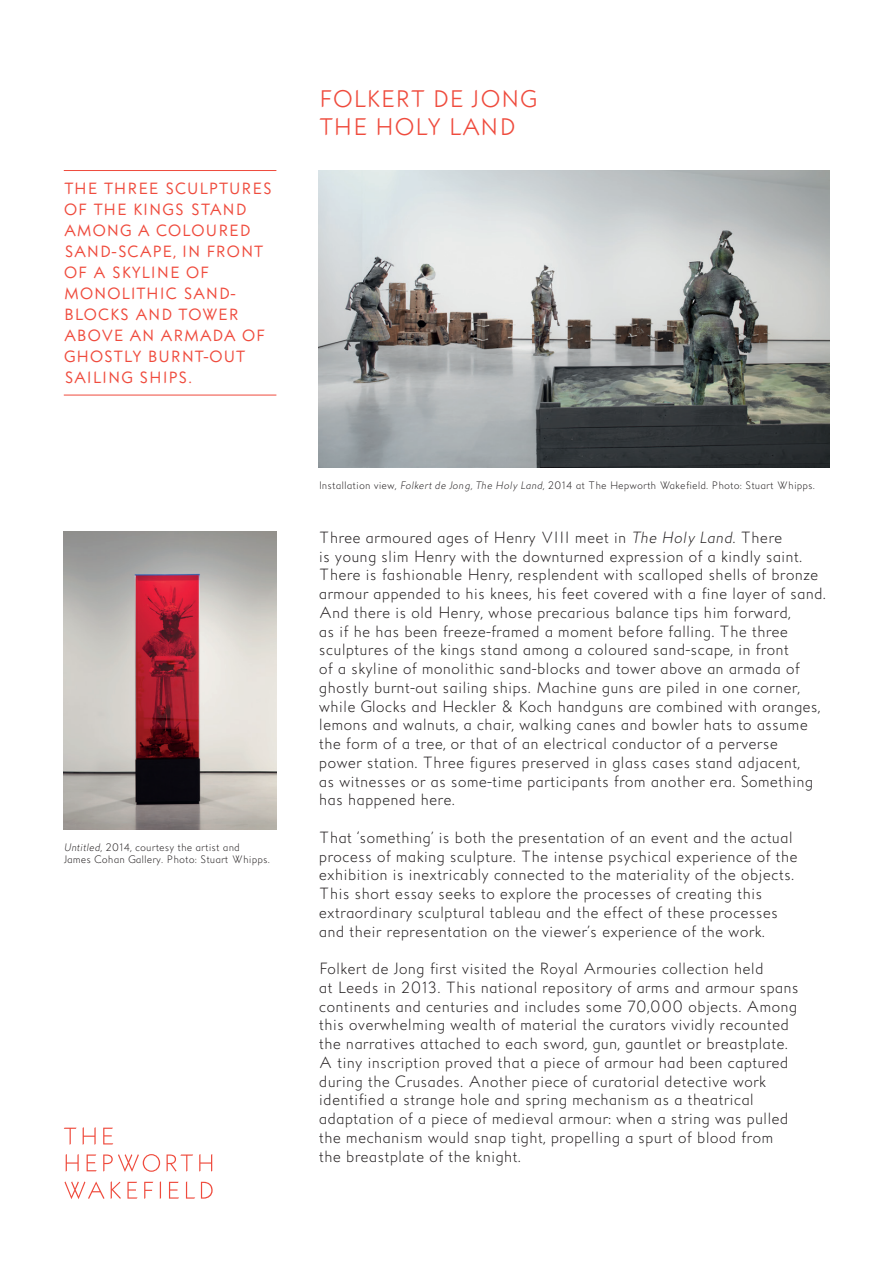
<style>
.page{position:relative;width:893px;height:1263px;background:#fff}
.page>*{position:absolute;margin:0;border:0;box-sizing:border-box;transform-origin:0 0}
.t1{font:500 23.25px "Hepworth";color:#ef4b3d}
.t2{font:15.75px/18.8px "Hepworth";color:#231f20}
.t3{font:700 15.75px/21px "Hepworth";color:#ef4b3d}
.t4{font:10.5px/12.6px "Hepworth";color:#231f20}
.s1{font-style:italic}
</style>
<div class="page">
<svg style="left:64px;top:1128px;width:13px;height:17px"></svg>
<svg style="left:83px;top:1127px;width:13px;height:18px"></svg>
<svg style="left:103px;top:1128px;width:10px;height:16px"></svg>
<svg style="left:66px;top:1154px;width:13px;height:17px"></svg>
<svg style="left:87px;top:1154px;width:10px;height:17px"></svg>
<svg style="left:103px;top:1154px;width:57px;height:18px"></svg>
<svg style="left:167px;top:1154px;width:26px;height:17px"></svg>
<svg style="left:199px;top:1154px;width:13px;height:17px"></svg>
<svg style="left:64px;top:1181px;width:41px;height:18px"></svg>
<svg style="left:111px;top:1181px;width:10px;height:18px"></svg>
<svg style="left:127px;top:1182px;width:11px;height:16px"></svg>
<svg style="left:144px;top:1182px;width:9px;height:17px"></svg>
<svg style="left:160px;top:1181px;width:1px;height:18px"></svg>
<svg style="left:169px;top:1182px;width:10px;height:16px"></svg>
<svg style="left:186px;top:1181px;width:9px;height:17px"></svg>
<svg style="left:201px;top:1182px;width:12px;height:16px"></svg>
<hr style="left:64px;top:170px;width:212px;height:1px;background:#ef4b3d">
<hr style="left:64px;top:395px;width:212px;height:1px;background:#ef4b3d">
<img style="left:319px;top:170px;width:510px;height:298px">
<img style="left:64px;top:531px;width:212px;height:298px">
<p class="t3" style="left:64px;top:178px;width:210px">THE THREE SCULPTURES<br>OF THE KINGS STAND<br>AMONG A COLOURED<br>SAND-SCAPE, IN FRONT<br>OF A SKYLINE OF<br>MONOLITHIC SAND-<br>BLOCKS AND TOWER<br>ABOVE AN ARMADA OF<br>GHOSTLY BURNT-OUT<br>SAILING SHIPS.</p>
<p class="t4" style="left:64px;top:840px;width:208px"><span class="s1">Untitled</span>, 2014, courtesy the artist and<br>James Cohan Gallery. Photo: Stuart Whipps.</p>
<p class="t1" style="left:319px;top:84px;width:220px">FOLKERT DE JONG</p>
<p class="t1" style="left:319px;top:112px;width:198px">THE HOLY LAND</p>
<p class="t4" style="left:319px;top:479px;width:497px">Installation view, <span class="s1">Folkert de Jong, The Holy Land</span>, 2014 at The Hepworth Wakefield. Photo: Stuart Whipps.</p>
<p class="t2" style="left:319px;top:528px;width:509px">Three armoured ages of Henry VIII meet in <span class="s1">The Holy Land</span>. There<br>is young slim Henry with the downturned expression of a kindly saint.<br>There is fashionable Henry, resplendent with scalloped shells of bronze armour appended to his knees, his feet covered with a fine layer of sand.<br>And there is old Henry, whose precarious balance tips him forward,<br>as if he has been freeze-framed a moment before falling. The three sculptures of the kings stand among a coloured sand-scape, in front<br>of a skyline of monolithic sand-blocks and tower above an armada of ghostly burnt-out sailing ships. Machine guns are piled in one corner, while Glocks and Heckler &amp; Koch handguns are combined with oranges, lemons and walnuts, a chair, walking canes and bowler hats to assume the form of a tree, or that of an electrical conductor of a perverse<br>power station. Three figures preserved in glass cases stand adjacent,<br>as witnesses or as some-time participants from another era. Something has happened here.</p>
<p class="t2" style="left:319px;top:828px;width:480px">That ‘something’ is both the presentation of an event and the actual process of making sculpture. The intense psychical experience of the exhibition is inextricably connected to the materiality of the objects.<br>This short essay seeks to explore the processes of creating this extraordinary sculptural tableau and the effect of these processes and their representation on the viewer’s experience of the work.</p>
<p class="t2" style="left:319px;top:959px;width:481px">Folkert de Jong first visited the Royal Armouries collection held<br>at Leeds in 2013. This national repository of arms and armour spans continents and centuries and includes some 70,000 objects. Among this overwhelming wealth of material the curators vividly recounted the narratives attached to each sword, gun, gauntlet or breastplate.<br>A tiny inscription proved that a piece of armour had been captured during the Crusades. Another piece of curatorial detective work identified a strange hole and spring mechanism as a theatrical adaptation of a piece of medieval armour: when a string was pulled the mechanism would snap tight, propelling a spurt of blood from the breastplate of the knight.</p>
</div>
